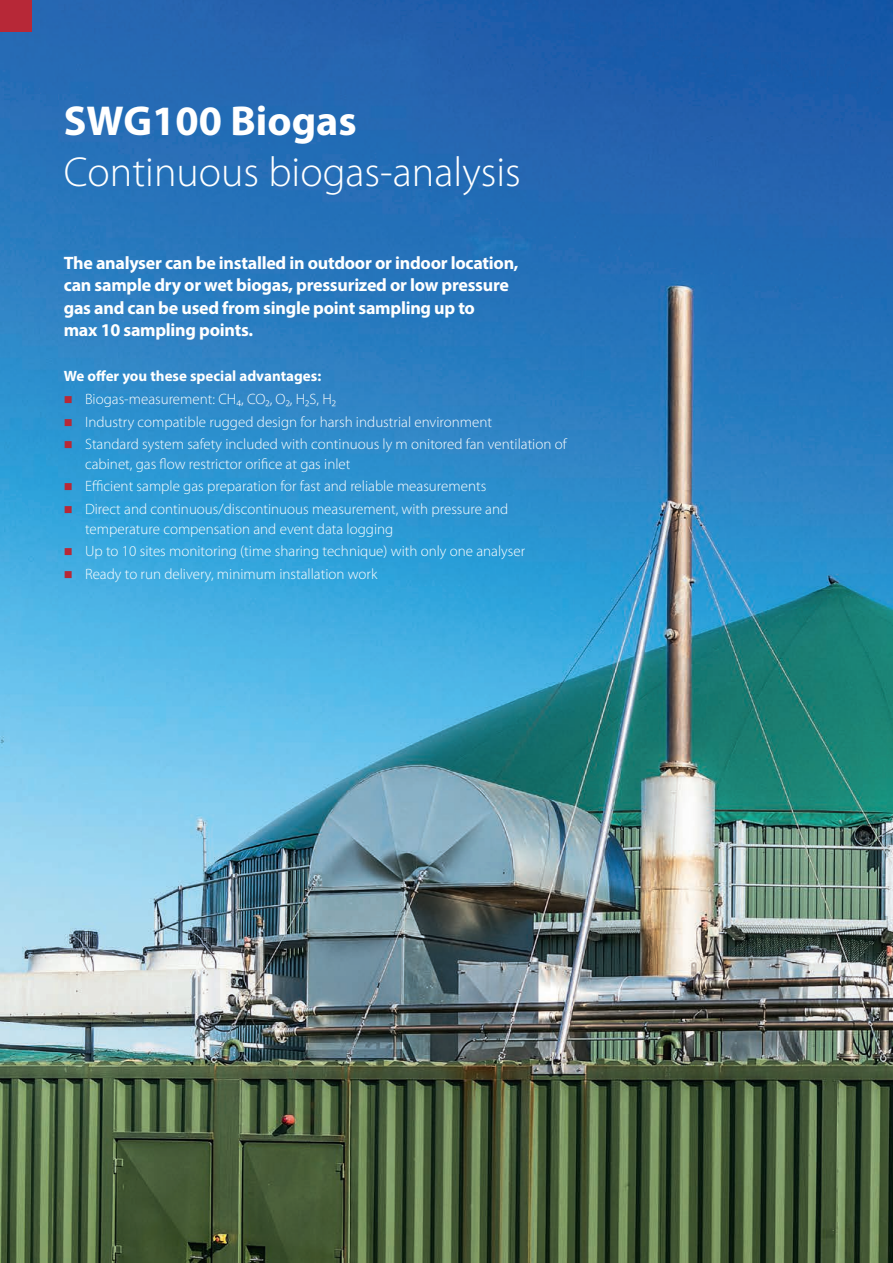
<style>
.page{position:relative;width:893px;height:1263px;background:#fff}
.page>*{position:absolute;margin:0;border:0;box-sizing:border-box;transform-origin:0 0}
.t1{font:300 42px "Myriad Pro";color:#fff}
.t2{font:700 42px "Myriad Pro";color:#fff}
.t3{font:700 18px/22.5px "Myriad Pro";letter-spacing:-.015em;color:#fff}
.t4{font:300 15px/19.5px "Myriad Pro";color:#fff}
.t5{font:700 15px "Myriad Pro";color:#fff}
.s1{color:#b72837}
</style>
<div class="page">
<img style="left:0;top:0;width:893px;height:1263px">
<div style="left:0;top:0;width:32px;height:32px;background:#b72837"></div>
<h1 class="t2" style="left:64px;top:93px;width:294px">SWG100 Biogas</h1>
<h1 class="t1" style="left:64px;top:146px;width:459px">Continuous biogas-analysis</h1>
<p class="t3" style="left:64px;top:251px;width:456px">The analyser can be installed in outdoor or indoor location, can sample dry or wet biogas, pressurized or low pressure gas and can be used from single point sampling up to<br>max 10 sampling points.</p>
<p class="t5" style="left:64px;top:366px;width:259px">We offer you these special advantages:</p>
<p class="t4" style="left:64px;top:389px;width:274px"><span class="s1">■</span> Biogas-measurement: CH₄, CO₂, O₂, H₂S, H₂</p>
<p class="t4" style="left:64px;top:412px;width:430px"><span class="s1">■</span> Industry compatible rugged design for harsh industrial environment</p>
<p class="t4" style="left:85px;top:434px;width:483px;text-indent:-21px"><span class="s1">■</span> Standard system safety included with continuous ly m onitored fan ventilation of cabinet, gas flow restrictor orifice at gas inlet</p>
<p class="t4" style="left:64px;top:476px;width:424px"><span class="s1">■</span> Efficient sample gas preparation for fast and reliable measurements</p>
<p class="t4" style="left:85px;top:499px;width:425px;text-indent:-21px"><span class="s1">■</span> Direct and continuous/discontinuous measurement, with pressure and temperature compensation and event data logging</p>
<p class="t4" style="left:64px;top:541px;width:463px"><span class="s1">■</span> Up to 10 sites monitoring (time sharing technique) with only one analyser</p>
<p class="t4" style="left:64px;top:564px;width:315px"><span class="s1">■</span> Ready to run delivery, minimum installation work</p>
</div>
